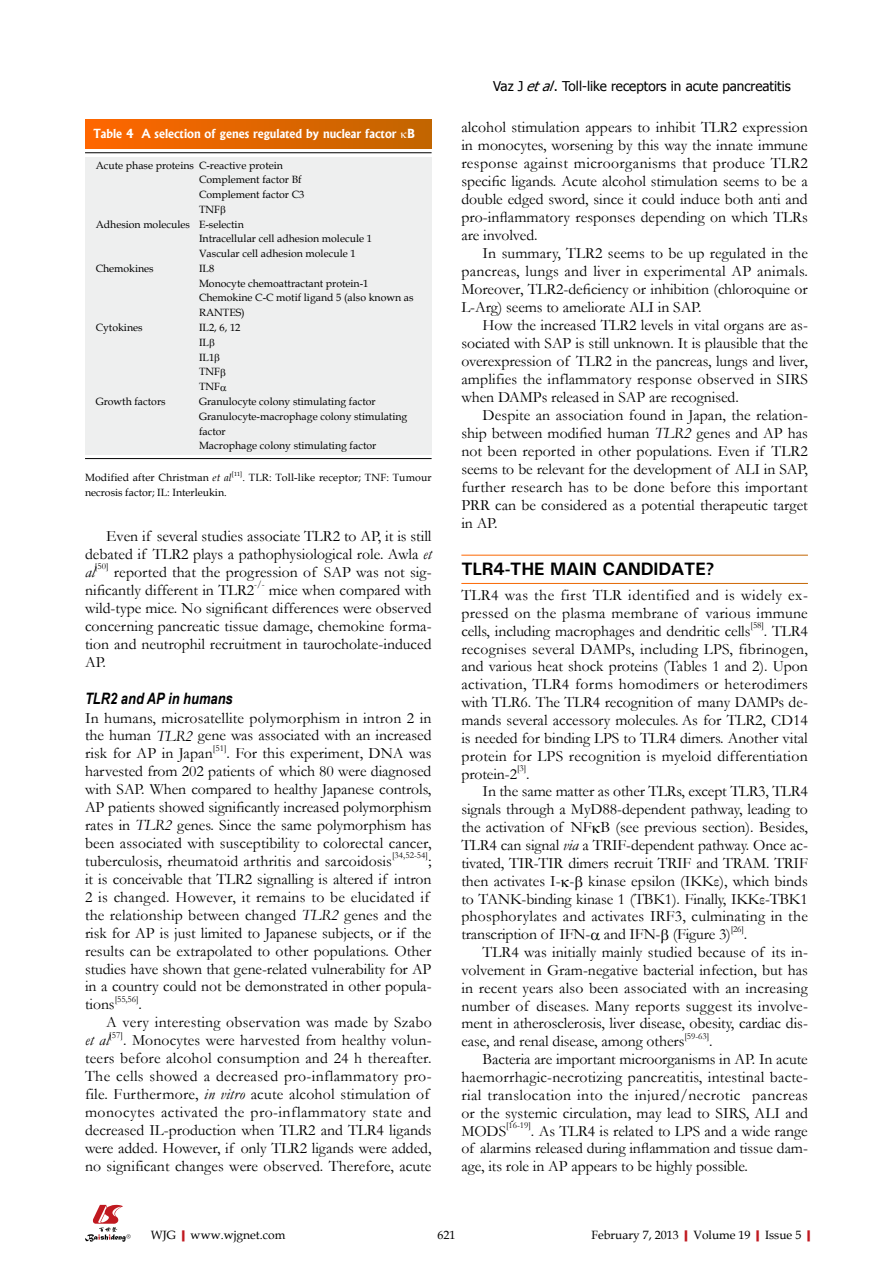
<style>
.page{position:relative;width:893px;height:1263px;background:#fff}
.page>*{position:absolute;margin:0;border:0;box-sizing:border-box;transform-origin:0 0}
.t1{font:700 18px "Univers";letter-spacing:-.01em;color:#000}
.t2{font:15.75px/18px "Garamond";color:#000;text-align:justify}
.t3{font:15.75px "Garamond";letter-spacing:.025em;color:#000}
.t4{font:italic 700 15.75px "Arial Narrow";color:#000}
.t5{font:italic 15.75px "Garamond";color:#000}
.t6{font:13.5px "Tahoma";color:#000}
.t7{font:12px "Book Antiqua";color:#000}
.t8{font:700 12px "Albertus";color:#fff}
.t9{font:10.5px/14.9px "Book Antiqua";color:#000}
.t10{font:9.15px "Garamond";letter-spacing:-.005em;color:#000}
.t11{font:6.15px "Book Antiqua";color:#000}
.s1{font-style:italic}
.s2{font-weight:700;color:#c01920}
</style>
<div class="page">
<svg style="left:85px;top:1205px;width:46px;height:37px"></svg>
<div style="left:85px;top:119px;width:347px;height:29px;background:linear-gradient(to right,#f60,#c16500)"></div>
<div style="left:85px;top:157px;width:347px;height:297px;background:#eeefef"></div>
<hr style="left:85px;top:152px;width:347px;height:1px;background:#000">
<hr style="left:85px;top:458px;width:347px;height:1px;background:#000">
<svg style="left:401px;top:133px;width:6px;height:5px"></svg>
<p class="t8" style="left:94px;top:126px;width:323px">Table 4 A selection of genes regulated by nuclear factor B</p>
<p class="t9" style="left:96px;top:157px;width:189px">Acute phase proteins C-reactive protein</p>
<p class="t9" style="left:199px;top:172px;width:104px">Complement factor Bf</p>
<p class="t9" style="left:199px;top:187px;width:107px">Complement factor C3</p>
<p class="t9" style="left:199px;top:202px;width:22px">TNF</p>
<p class="t9" style="left:96px;top:216px;width:150px">Adhesion molecules E-selectin</p>
<p class="t9" style="left:199px;top:231px;width:174px">Intracellular cell adhesion molecule 1</p>
<p class="t9" style="left:199px;top:246px;width:158px">Vascular cell adhesion molecule 1</p>
<p class="t9" style="left:96px;top:261px;width:60px">Chemokines</p>
<p class="t9" style="left:199px;top:261px;width:216px">IL8<br>Monocyte chemoattractant protein-1<br>Chemokine C-C motif ligand 5 (also known as<br>RANTES)</p>
<p class="t9" style="left:96px;top:320px;width:48px">Cytokines</p>
<p class="t9" style="left:199px;top:320px;width:43px">IL2, 6, 12<br>IL<br>IL1<br>TNF<br>TNF</p>
<p class="t9" style="left:96px;top:394px;width:71px">Growth factors</p>
<p class="t9" style="left:199px;top:394px;width:210px">Granulocyte colony stimulating factor Granulocyte-macrophage colony stimulating factor<br>Macrophage colony stimulating factor</p>
<p class="t9" style="left:85px;top:470px;width:148px">Modified after Christman <span class="s1">et al</span></p>
<p class="t11" style="left:232px;top:469px;width:12px">[11]</p>
<p class="t9" style="left:242px;top:470px;width:191px">. TLR: Toll-like receptor; TNF: Tumour</p>
<p class="t9" style="left:85px;top:485px;width:143px">necrosis factor; IL: Interleukin.</p>
<p class="t2" style="left:85px;top:527px;width:348px;text-indent:21px">Even if several studies associate TLR2 to AP, it is still debated if TLR2 plays a pathophysiological role. Awla <span class="s1">et al</span></p>
<p class="t10" style="left:95px;top:560px;width:15px">[50]</p>
<p class="t2" style="left:85px;top:563px;width:348px;text-indent:29px">reported that the progression of SAP was not sig&shy;nificantly different in TLR2</p>
<p class="t10" style="left:254px;top:578px;width:12px">-/-</p>
<p class="t2" style="left:85px;top:581px;width:348px;text-indent:184px">mice when compared with wild-type mice. No significant differences were observed concerning pancreatic tissue damage, chemokine forma&shy;tion and neutrophil recruitment in taurocholate-induced AP.</p>
<p class="t4" style="left:85px;top:687px;width:149px">TLR2 and AP in humans</p>
<p class="t2" style="left:85px;top:708px;width:348px">In humans, microsatellite polymorphism in intron 2 in the human <span class="s1">TLR2</span> gene was associated with an increased risk for AP in Japan</p>
<p class="t10" style="left:213px;top:742px;width:15px">[51]</p>
<p class="t2" style="left:85px;top:744px;width:348px;text-indent:142px">. For this experiment, DNA was harvested from 202 patients of which 80 were diagnosed with SAP. When compared to healthy Japanese controls, AP patients showed significantly increased polymorphism rates in <span class="s1">TLR2</span> genes. Since the same polymorphism has been associated with susceptibility to colorectal cancer, tuberculosis, rheumatoid arthritis and sarcoidosis</p>
<p class="t10" style="left:392px;top:849px;width:38px">[34,52-54]</p>
<p class="t2" style="left:85px;top:851px;width:348px;text-align:left;text-indent:343px">; it is conceivable that TLR2 signalling is altered if intron 2 is changed. However, it remains to be elucidated if the relationship between changed <span class="s1">TLR2</span> genes and the risk for AP is just limited to Japanese subjects, or if the results can be extrapolated to other populations. Other studies have shown that gene-related vulnerability for AP in a country could not be demonstrated in other popula&shy;tions</p>
<p class="t10" style="left:115px;top:993px;width:25px">[55,56]</p>
<p class="t2" style="left:106px;top:995px;width:327px;text-indent:32px">.<br>A very interesting observation was made by Szabo</p>
<p class="t5" style="left:85px;top:1030px;width:26px">et al</p>
<p class="t10" style="left:109px;top:1028px;width:15px">[57]</p>
<p class="t2" style="left:85px;top:1031px;width:348px;text-align:left;text-indent:38px">. Monocytes were harvested from healthy volun&shy;teers before alcohol consumption and 24 h thereafter.<br>The cells showed a decreased pro-inflammatory pro&shy;file. Furthermore, <span class="s1">in vitro</span> acute alcohol stimulation of monocytes activated the pro-inflammatory state and decreased IL-production when TLR2 and TLR4 ligands were added. However, if only TLR2 ligands were added, no significant changes were observed. Therefore, acute</p>
<p class="t6" style="left:493px;top:77px;width:299px">Vaz J <span class="s1">etal</span>. Toll-like receptors in acute pancreatitis</p>
<p class="t2" style="left:461px;top:118px;width:348px">alcohol stimulation appears to inhibit TLR2 expression in monocytes, worsening by this way the innate immune response against microorganisms that produce TLR2 specific ligands. Acute alcohol stimulation seems to be a double edged sword, since it could induce both anti and pro-inflammatory responses depending on which TLRs are involved.</p>
<p class="t2" style="left:461px;top:244px;width:348px;text-indent:21px">In summary, TLR2 seems to be up regulated in the pancreas, lungs and liver in experimental AP animals.<br>Moreover, TLR2-deficiency or inhibition (chloroquine or L-Arg) seems to ameliorate ALI in SAP.</p>
<p class="t2" style="left:461px;top:316px;width:348px;text-indent:21px">How the increased TLR2 levels in vital organs are as&shy;sociated with SAP is still unknown. It is plausible that the overexpression of TLR2 in the pancreas, lungs and liver, amplifies the inflammatory response observed in SIRS when DAMPs released in SAP are recognised.</p>
<p class="t2" style="left:461px;top:406px;width:348px;text-indent:21px">Despite an association found in Japan, the relation&shy;ship between modified human <span class="s1">TLR2</span> genes and AP has not been reported in other populations. Even if TLR2 seems to be relevant for the development of ALI in SAP, further research has to be done before this important PRR can be considered as a potential therapeutic target in AP.</p>
<p class="t1" style="left:461px;top:558px;width:255px">TLR4-THE MAIN CANDIDATE?</p>
<p class="t2" style="left:461px;top:586px;width:348px">TLR4 was the first TLR identified and is widely ex&shy;pressed on the plasma membrane of various immune cells, including macrophages and dendritic cells</p>
<p class="t10" style="left:750px;top:619px;width:15px">[58]</p>
<p class="t2" style="left:461px;top:621px;width:348px;text-indent:303px">. TLR4 recognises several DAMPs, including LPS, fibrinogen, and various heat shock proteins (Tables 1 and 2). Upon activation, TLR4 forms homodimers or heterodimers with TLR6. The TLR4 recognition of many DAMPs de&shy;mands several accessory molecules. As for TLR2, CD14 is needed for binding LPS to TLR4 dimers. Another vital protein for LPS recognition is myeloid differentiation protein-2</p>
<p class="t10" style="left:517px;top:762px;width:11px">[3]</p>
<p class="t2" style="left:526px;top:764px;width:5px">.</p>
<p class="t2" style="left:483px;top:782px;width:327px">In the same matter as other TLRs, except TLR3, TLR4</p>
<p class="t2" style="left:461px;top:800px;width:348px">signals through a MyD88-dependent pathway, leading to</p>
<p class="t2" style="left:461px;top:818px;width:348px">the activation of NF B (see previous section). Besides,</p>
<p class="t2" style="left:461px;top:836px;width:348px">TLR4 can signal <span class="s1">via</span> a TRIF-dependent pathway. Once ac-</p>
<p class="t2" style="left:461px;top:853px;width:348px">tivated, TIR-TIR dimers recruit TRIF and TRAM. TRIF</p>
<p class="t2" style="left:461px;top:871px;width:348px">then activates I- - kinase epsilon (IKKε), which binds</p>
<p class="t2" style="left:461px;top:889px;width:348px">to TANK-binding kinase 1 (TBK1). Finally, IKKε-TBK1</p>
<p class="t2" style="left:461px;top:907px;width:348px">phosphorylates and activates IRF3, culminating in the</p>
<p class="t2" style="left:461px;top:925px;width:271px">transcription of IFN- and IFN- (Figure 3)</p>
<p class="t10" style="left:731px;top:923px;width:15px">[26]</p>
<p class="t2" style="left:744px;top:925px;width:5px">.</p>
<p class="t2" style="left:483px;top:943px;width:327px">TLR4 was initially mainly studied because of its in-</p>
<p class="t2" style="left:461px;top:960px;width:348px">volvement in Gram-negative bacterial infection, but has</p>
<p class="t2" style="left:461px;top:978px;width:348px">in recent years also been associated with an increasing</p>
<p class="t2" style="left:461px;top:996px;width:348px">number of diseases. Many reports suggest its involve-</p>
<p class="t2" style="left:461px;top:1014px;width:348px">ment in atherosclerosis, liver disease, obesity, cardiac dis-</p>
<p class="t2" style="left:461px;top:1032px;width:225px">ease, and renal disease, among others</p>
<p class="t10" style="left:684px;top:1030px;width:26px">[59-63]</p>
<p class="t2" style="left:709px;top:1032px;width:5px">.</p>
<p class="t2" style="left:483px;top:1050px;width:327px">Bacteria are important microorganisms in AP. In acute</p>
<p class="t2" style="left:461px;top:1068px;width:348px">haemorrhagic-necrotizing pancreatitis, intestinal bacte-</p>
<p class="t3" style="left:461px;top:1084px;width:348px">rial translocation into the injured/necrotic pancreas</p>
<p class="t2" style="left:461px;top:1103px;width:348px">or the systemic circulation, may lead to SIRS, ALI and</p>
<p class="t2" style="left:461px;top:1121px;width:46px">MODS</p>
<p class="t10" style="left:506px;top:1119px;width:26px">[16-19]</p>
<p class="t2" style="left:461px;top:1121px;width:348px;text-indent:70px">. As TLR4 is related to LPS and a wide range of alarmins released during inflammation and tissue dam&shy;age, its role in AP appears to be highly possible.</p>
<p class="t7" style="left:151px;top:1226px;width:136px">WJG<span class="s2">|</span>www.wjgnet.com</p>
<p class="t7" style="left:437px;top:1226px;width:19px">621</p>
<p class="t7" style="left:591px;top:1226px;width:226px">February 7, 2013<span class="s2">|</span>Volume 19<span class="s2">|</span>Issue 5<span class="s2">|</span></p>
</div>
